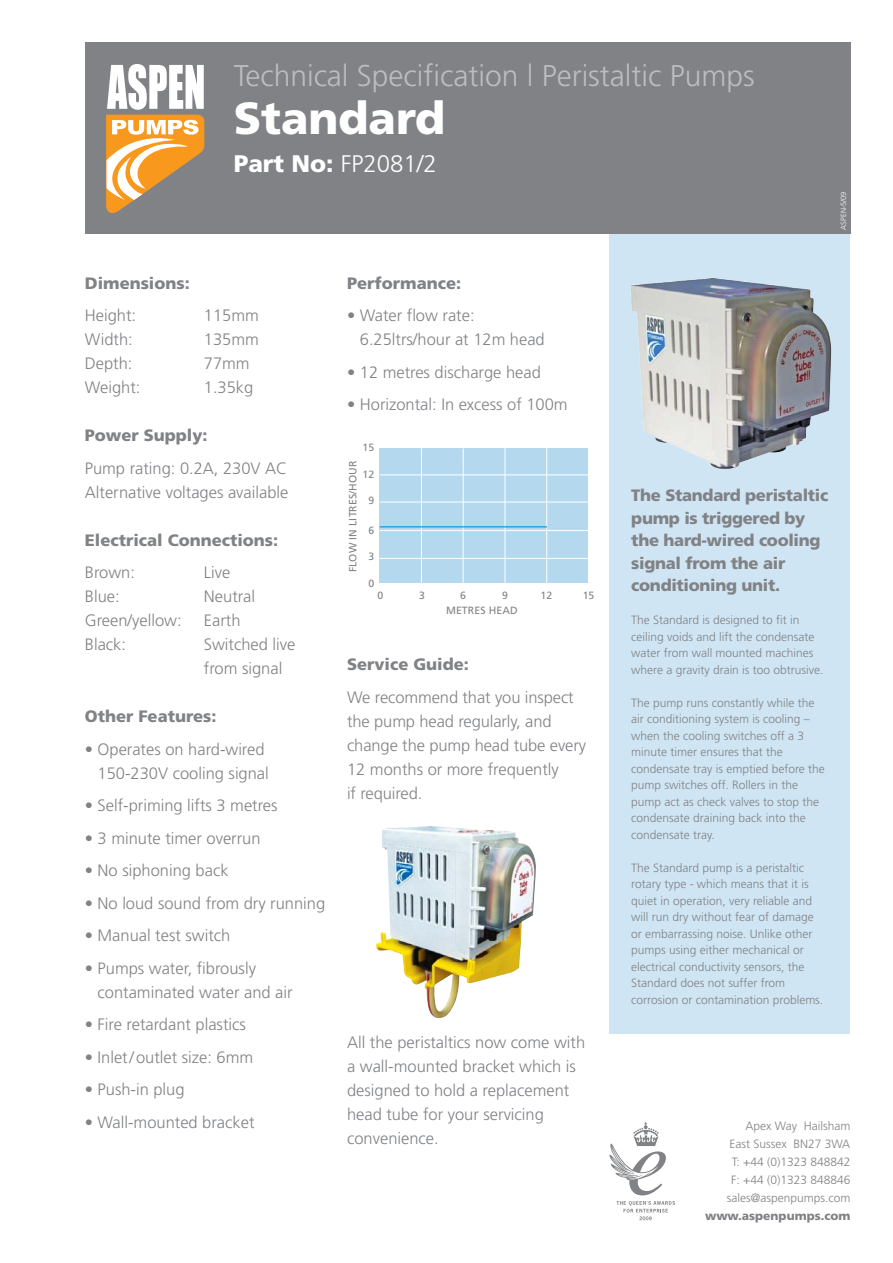
<style>
.page{position:relative;width:893px;height:1263px;background:#fff}
.page>*{position:absolute;margin:0;border:0;box-sizing:border-box;transform-origin:0 0}
.t1{font:900 45px "Frutiger";color:#fff}
.t2{font:300 30px "Frutiger";color:#bbbdc0}
.t3{font:300 24px "Frutiger";color:#fff}
.t4{font:300 16.5px/24px "Frutiger";color:#808285}
.t5{font:900 16.5px/22.5px "Frutiger";letter-spacing:-.02em;color:#808285}
.t6{font:900 16.5px "Frutiger";color:#808285}
.t7{font:300 12px/16.5px "Frutiger";color:#808285}
.t8{font:900 12px "Frutiger";color:#808285}
.t9{font:10.5px "Frutiger";letter-spacing:.01em;color:#808285}
.t10{font:300 7.5px "Frutiger";color:#fff}
.s1{font-weight:900}
</style>
<div class="page">
<img style="left:376px;top:826px;width:160px;height:192px">
<div style="left:609px;top:43px;width:241px;height:991px;background:#d0e5f4"></div>
<div style="left:85px;top:43px;width:765px;height:191px;background:#808285"></div>
<svg style="left:106px;top:64px;width:98px;height:149px"></svg>
<div style="left:379px;top:448px;width:209px;height:135px;background:#b4d9ef"></div>
<hr style="left:380px;top:558px;width:208px;height:1px;background:#fff">
<hr style="left:380px;top:530px;width:208px;height:1px;background:#fff">
<hr style="left:379px;top:502px;width:209px;height:1px;background:#fff">
<hr style="left:380px;top:475px;width:208px;height:1px;background:#fff">
<hr style="left:421px;top:448px;width:1px;height:135px;background:#fff">
<hr style="left:463px;top:448px;width:1px;height:135px;background:#fff">
<hr style="left:505px;top:448px;width:1px;height:135px;background:#fff">
<hr style="left:546px;top:448px;width:1px;height:135px;background:#fff">
<hr style="left:380px;top:526px;width:167px;height:1px;background:#0092cf">
<img style="left:630px;top:278px;width:201px;height:191px">
<svg style="left:609px;top:1122px;width:66px;height:98px"></svg>
<h2 class="t2" style="left:234px;top:64px;width:523px">Technical Specification l Peristaltic Pumps</h2>
<h1 class="t1" style="left:234px;top:100px;width:213px">Standard</h1>
<h3 class="t3" style="left:234px;top:154px;width:205px"><span class="s1">Part No:</span> FP2081/2</h3>
<p class="t10" style="left:841px;top:230px;width:40px;rotate:-90deg">ASPEN-5/09</p>
<p class="t6" style="left:85px;top:276px;width:106px">Dimensions:</p>
<p class="t4" style="left:85px;top:305px;width:53px">Height:</p>
<p class="t4" style="left:204px;top:305px;width:56px">115mm</p>
<p class="t4" style="left:85px;top:329px;width:50px">Width:</p>
<p class="t4" style="left:204px;top:329px;width:56px">135mm</p>
<p class="t4" style="left:85px;top:353px;width:49px">Depth:</p>
<p class="t4" style="left:204px;top:353px;width:47px">77mm</p>
<p class="t4" style="left:85px;top:377px;width:57px">Weight:</p>
<p class="t4" style="left:204px;top:377px;width:51px">1.35kg</p>
<p class="t6" style="left:85px;top:429px;width:124px">Power Supply:</p>
<p class="t4" style="left:85px;top:457px;width:205px">Pump rating: 0.2A, 230V AC<br>Alternative voltages available</p>
<p class="t6" style="left:85px;top:533px;width:195px">Electrical Connections:</p>
<p class="t4" style="left:85px;top:562px;width:52px">Brown:</p>
<p class="t4" style="left:204px;top:562px;width:28px">Live</p>
<p class="t4" style="left:85px;top:586px;width:36px">Blue:</p>
<p class="t4" style="left:204px;top:586px;width:53px">Neutral</p>
<p class="t4" style="left:85px;top:610px;width:98px">Green/yellow:</p>
<p class="t4" style="left:204px;top:610px;width:38px">Earth</p>
<p class="t4" style="left:85px;top:634px;width:43px">Black:</p>
<p class="t4" style="left:204px;top:634px;width:93px">Switched live from signal</p>
<p class="t6" style="left:85px;top:710px;width:133px">Other Features:</p>
<p class="t4" style="left:85px;top:738px;width:186px;text-align:right">• Operates on hard-wired<br>150-230V cooling signal</p>
<p class="t4" style="left:85px;top:795px;width:194px">• Self-priming lifts 3 metres</p>
<p class="t4" style="left:85px;top:827px;width:177px">• 3 minute timer overrun</p>
<p class="t4" style="left:85px;top:860px;width:145px">• No siphoning back</p>
<p class="t4" style="left:85px;top:892px;width:242px">• No loud sound from dry running</p>
<p class="t4" style="left:85px;top:925px;width:147px">• Manual test switch</p>
<p class="t4" style="left:98px;top:957px;width:196px;text-indent:-13px">• Pumps water, fibrously contaminated water and air</p>
<p class="t4" style="left:85px;top:1014px;width:163px">• Fire retardant plastics</p>
<p class="t4" style="left:85px;top:1046px;width:170px">• Inlet/outlet size: 6mm</p>
<p class="t4" style="left:85px;top:1079px;width:101px">• Push-in plug</p>
<p class="t4" style="left:85px;top:1111px;width:171px">• Wall-mounted bracket</p>
<p class="t6" style="left:347px;top:276px;width:116px">Performance:</p>
<p class="t4" style="left:360px;top:305px;width:186px;text-indent:-13px">• Water flow rate:<br>6.25ltrs/hour at 12m head</p>
<p class="t4" style="left:347px;top:361px;width:195px">• 12 metres discharge head</p>
<p class="t4" style="left:347px;top:394px;width:222px">• Horizontal: In excess of 100m</p>
<p class="t9" style="left:362px;top:443px;width:13px">15</p>
<p class="t9" style="left:362px;top:470px;width:13px">12</p>
<p class="t9" style="left:368px;top:496px;width:7px">9</p>
<p class="t9" style="left:368px;top:526px;width:7px">6</p>
<p class="t9" style="left:368px;top:552px;width:7px">3</p>
<p class="t9" style="left:368px;top:579px;width:7px">0</p>
<p class="t9" style="left:349px;top:572px;width:113px;rotate:-90deg">FLOW IN LITRES/HOUR</p>
<p class="t9" style="left:377px;top:591px;width:7px">0</p>
<p class="t9" style="left:419px;top:591px;width:7px">3</p>
<p class="t9" style="left:460px;top:591px;width:7px">6</p>
<p class="t9" style="left:502px;top:591px;width:7px">9</p>
<p class="t9" style="left:541px;top:591px;width:13px">12</p>
<p class="t9" style="left:583px;top:591px;width:13px">15</p>
<p class="t9" style="left:446px;top:606px;width:73px">METRES HEAD</p>
<p class="t6" style="left:347px;top:658px;width:123px">Service Guide:</p>
<p class="t4" style="left:347px;top:686px;width:240px">We recommend that you inspect the pump head regularly, and change the pump head tube every<br>12 months or more frequently<br>if required.</p>
<p class="t4" style="left:347px;top:1031px;width:240px">All the peristaltics now come with a wall-mounted bracket which is designed to hold a replacement head tube for your servicing convenience.</p>
<p class="t5" style="left:631px;top:486px;width:198px">The Standard peristaltic pump is triggered by the hard-wired cooling signal from the air conditioning unit.</p>
<p class="t7" style="left:631px;top:613px;width:194px">The Standard is designed to fit in ceiling voids and lift the condensate water from wall mounted machines where a gravity drain is too obtrusive.</p>
<p class="t7" style="left:631px;top:695px;width:195px">The pump runs constantly while the air conditioning system is cooling – when the cooling switches off a 3 minute timer ensures that the condensate tray is emptied before the pump switches off. Rollers in the pump act as check valves to stop the condensate draining back into the condensate tray.</p>
<p class="t7" style="left:631px;top:860px;width:193px">The Standard pump is a peristaltic rotary type - which means that it is quiet in operation, very reliable and will run dry without fear of damage or embarrassing noise. Unlike other pumps using either mechanical or electrical conductivity sensors, the Standard does not suffer from corrosion or contamination problems.</p>
<p class="t7" style="left:727px;top:1118px;width:125px;line-height:18px;text-align:right">Apex Way Hailsham<br>East Sussex BN27 3WA<br>T: +44 (0)1323 848842<br>F: +44 (0)1323 848846 sales@aspenpumps.com</p>
<p class="t8" style="left:705px;top:1211px;width:147px">www.aspenpumps.com</p>
</div>
